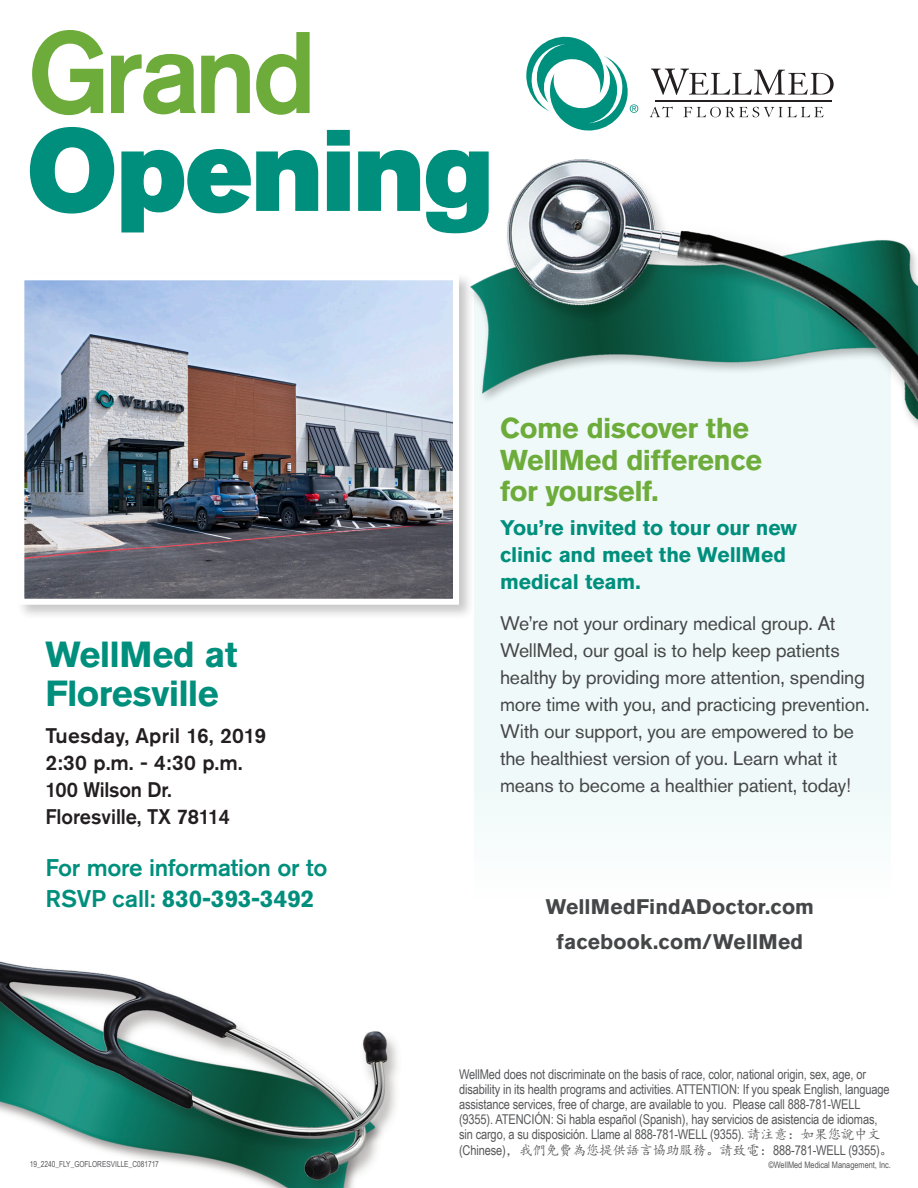
<style>
.page{position:relative;width:918px;height:1188px;background:#fff}
.page>*{position:absolute;margin:0;border:0;box-sizing:border-box;transform-origin:0 0}
.t1{font:114.75px "Akzidenz Grotesk Pro Super";letter-spacing:-.01em;color:#008f7d}
.t2{font:500 114.75px "Akzidenz Grotesk Pro";letter-spacing:-.05em;color:#6dac3a}
.t3{font:700 36px "Akzidenz Grotesk Pro";letter-spacing:-.015em;color:#008f7d}
.t4{font:700 28.5px/31.5px "Akzidenz Grotesk Pro";letter-spacing:-.015em;color:#6dac3a}
.t5{font:500 24px "Akzidenz Grotesk Pro";letter-spacing:-.01em;color:#008f7d}
.t6{font:700 24px "Akzidenz Grotesk Pro";letter-spacing:.01em;color:#008f7d}
.t7{font:700 21px/27px "Akzidenz Grotesk Pro";letter-spacing:-.005em;color:#008f7d}
.t8{font:700 21px "Akzidenz Grotesk Pro";letter-spacing:.01em;color:#454647}
.t9{font:500 21px "Akzidenz Grotesk Pro";color:#231f20}
.t10{font:500 21px "Akzidenz Grotesk Pro";color:#231f20;scale:.95 1}
.t11{font:19.5px/27px "Akzidenz Grotesk Pro";letter-spacing:-.01em;color:#454647}
.t12{font:13.5px/15.3px "Arial Narrow";letter-spacing:-.01em;color:#57585a}
.t13{font:9px "Arial Narrow";color:#57585a}
.WellMed_Style_A{font:8.25px "Arial Narrow";color:#57585a}
.s1{font-weight:500}
.s2{font-family:"Kai Ti"}
</style>
<div class="page">
<div style="left:474px;top:285px;width:417px;height:614px;background:#eff9f9"></div>
<img style="left:475px;top:159px;width:443px;height:268px">
<img style="left:0;top:961px;width:398px;height:227px">
<div style="left:16px;top:272px;width:459px;height:349px;background:#231f20;opacity:.25"></div>
<img style="left:25px;top:281px;width:427px;height:317px">
<div style="left:18px;top:274px;width:441px;height:331px;border:6px solid #fff"></div>
<svg style="left:651px;top:69px;width:183px;height:26px"></svg>
<svg style="left:526px;top:37px;width:112px;height:94px"></svg>
<hr style="left:656px;top:101px;width:176px;height:1px;background:#231f20">
<svg style="left:650px;top:107px;width:23px;height:10px"></svg>
<svg style="left:684px;top:107px;width:140px;height:10px"></svg>
<h1 class="t2" style="left:27px;top:-1px;width:292px">Grand</h1>
<h1 class="t1" style="left:27px;top:96px;width:468px">Opening</h1>
<p class="t3" style="left:45px;top:632px;width:194px">WellMed at</p>
<p class="t3" style="left:45px;top:671px;width:175px">Floresville</p>
<p class="t9" style="left:45px;top:722px;width:222px">Tuesday, April 16, 2019</p>
<p class="t9" style="left:45px;top:749px;width:199px">2:30 p.m. - 4:30 p.m.</p>
<p class="t10" style="left:45px;top:776px;width:134px">100 Wilson Dr.</p>
<p class="t10" style="left:45px;top:803px;width:196px">Floresville, TX 78114</p>
<p class="t5" style="left:45px;top:852px;width:284px">For more information or to</p>
<p class="t6" style="left:45px;top:883px;width:270px"><span class="s1">RSVP call:</span> 830-393-3492</p>
<p class="t4" style="left:500px;top:412px;width:263px">Come discover the<br>WellMed difference for yourself.</p>
<p class="t7" style="left:500px;top:514px;width:299px">You’re invited to tour our new clinic and meet the WellMed medical team.</p>
<p class="t11" style="left:500px;top:609px;width:371px">We’re not your ordinary medical group. At WellMed, our goal is to help keep patients healthy by providing more attention, spending more time with you, and practicing prevention.<br>With our support, you are empowered to be the healthiest version of you. Learn what it means to become a healthier patient, today!</p>
<p class="t8" style="left:546px;top:893px;width:270px">WellMedFindADoctor.com</p>
<p class="t8" style="left:557px;top:928px;width:248px">facebook.com/WellMed</p>
<p class="t12" style="left:459px;top:1066px;width:436px">WellMed does not discriminate on the basis of race, color, national origin, sex, age, or disability in its health programs and activities. ATTENTION: If you speak English, language assistance services, free of charge, are available to you. Please call 888-781-WELL (9355). ATENCIÓN: Si habla español (Spanish), hay servicios de asistencia de idiomas, sin cargo, a su disposición. Llame al 888-781-WELL (9355). <span class="s2">請注意：如果您說中文</span>(Chinese)<span class="s2">，我們免費為您提供語言協助服務。請致電：</span>888-781-WELL (9355)<span class="s2">。</span></p>
<p class="WellMed_Style_A" style="left:30px;top:1158px;width:131px">19_2240_FLY_GOFLORESVILLE_C081717</p>
<p class="t13" style="left:768px;top:1158px;width:124px">©WellMed Medical Management, Inc.</p>
</div>
